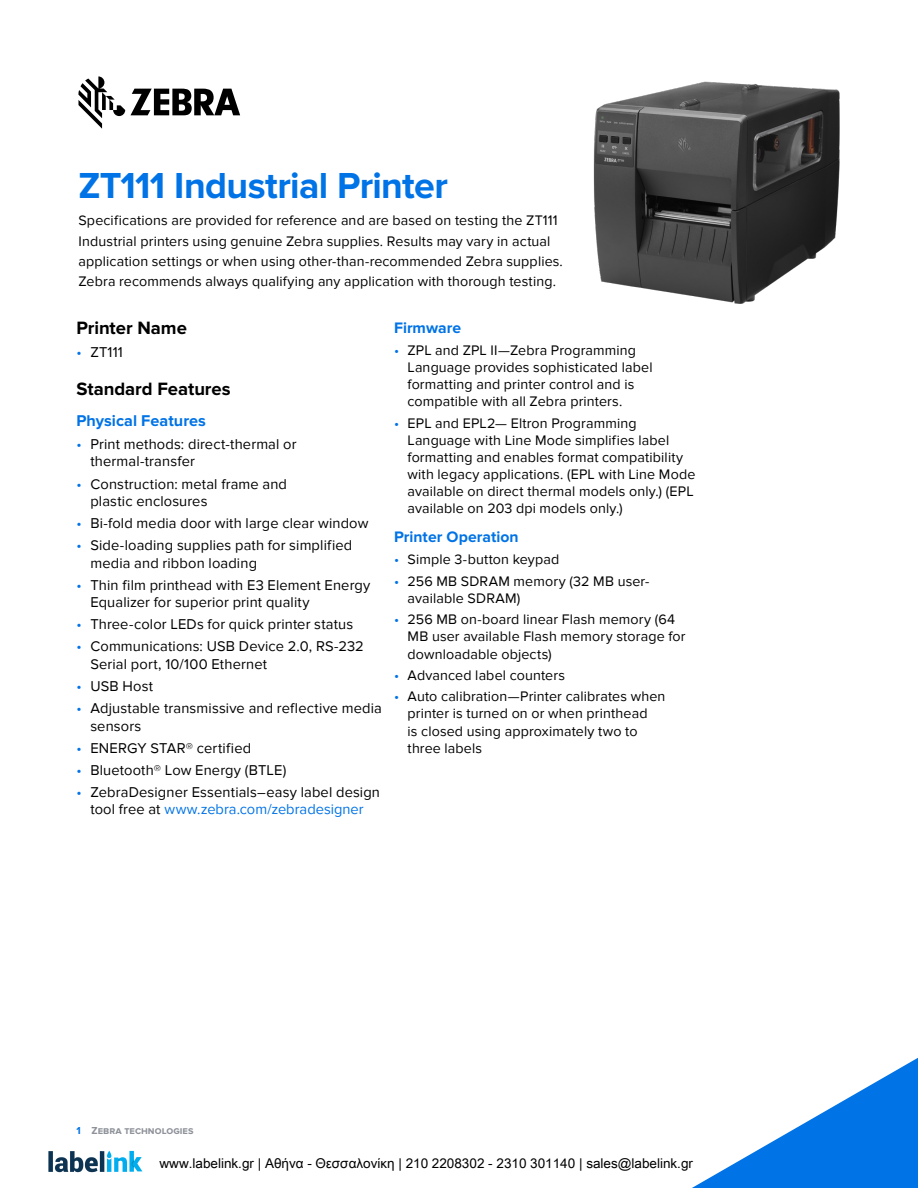
<style>
.page{position:relative;width:918px;height:1188px;background:#fff}
.page>*{position:absolute;margin:0;border:0;box-sizing:border-box;transform-origin:0 0}
.t1{font:700 37.5px "Proxima Nova";letter-spacing:-.02em;color:#0073e6}
.t2{font:700 18.45px "Proxima Nova";letter-spacing:-.005em;color:#000}
.t3{font:700 16.2px "Proxima Nova";color:#0073e6}
.t4{font:700 15.75px "Proxima Nova";color:#0073e6}
.t5{font:14.7px/17.5px "Proxima Nova";letter-spacing:.01em;color:#000}
.t6{font:14.25px/17.1px "Proxima Nova";letter-spacing:.01em;color:#000}
.t7{font:700 10.5px "Proxima Nova";color:#8e9299}
.s1{color:#0073e6}
</style>
<div class="page">
<img style="left:593px;top:81px;width:247px;height:223px">
<svg style="left:692px;top:1058px;width:226px;height:130px"></svg>
<svg style="left:78px;top:76px;width:162px;height:53px"></svg>
<img style="left:48px;top:1150px;width:95px;height:23px">
<h1 class="t1" style="left:78px;top:169px;width:371px">ZT111 Industrial Printer</h1>
<p class="t6" style="left:78px;top:211px;width:486px;line-height:20.2px">Specifications are provided for reference and are based on testing the ZT111<br>Industrial printers using genuine Zebra supplies. Results may vary in actual application settings or when using other-than-recommended Zebra supplies.<br>Zebra recommends always qualifying any application with thorough testing.</p>
<p class="t4" style="left:394px;top:320px;width:69px">Firmware</p>
<p class="t6" style="left:408px;top:342px;width:247px;text-indent:-13px"><span class="s1">•</span> ZPL and ZPL II—Zebra Programming Language provides sophisticated label formatting and printer control and is compatible with all Zebra printers.</p>
<p class="t6" style="left:408px;top:415px;width:289px;text-indent:-13px"><span class="s1">•</span> EPL and EPL2— Eltron Programming Language with Line Mode simplifies label formatting and enables format compatibility with legacy applications. (EPL with Line Mode available on direct thermal models only.) (EPL available on 203 dpi models only.)</p>
<p class="t4" style="left:394px;top:529px;width:126px">Printer Operation</p>
<p class="t6" style="left:394px;top:551px;width:167px"><span class="s1">•</span> Simple 3-button keypad</p>
<p class="t6" style="left:408px;top:573px;width:243px;text-indent:-13px"><span class="s1">•</span> 256 MB SDRAM memory (32 MB user&shy;available SDRAM)</p>
<p class="t6" style="left:408px;top:611px;width:279px;text-indent:-13px"><span class="s1">•</span> 256 MB on-board linear Flash memory (64<br>MB user available Flash memory storage for downloadable objects)</p>
<p class="t6" style="left:394px;top:667px;width:172px"><span class="s1">•</span> Advanced label counters</p>
<p class="t6" style="left:408px;top:688px;width:259px;text-indent:-13px"><span class="s1">•</span> Auto calibration—Printer calibrates when printer is turned on or when printhead<br>is closed using approximately two to three labels</p>
<p class="t2" style="left:77px;top:320px;width:112px">Printer Name</p>
<p class="t5" style="left:77px;top:344px;width:48px"><span class="s1">•</span> ZT111</p>
<p class="t2" style="left:77px;top:381px;width:156px">Standard Features</p>
<p class="t3" style="left:77px;top:413px;width:131px">Physical Features</p>
<p class="t5" style="left:90px;top:435px;width:208px;text-indent:-14px"><span class="s1">•</span> Print methods: direct-thermal or thermal-transfer</p>
<p class="t5" style="left:90px;top:475px;width:198px;text-indent:-14px"><span class="s1">•</span> Construction: metal frame and plastic enclosures</p>
<p class="t5" style="left:77px;top:515px;width:293px"><span class="s1">•</span> Bi-fold media door with large clear window</p>
<p class="t5" style="left:90px;top:537px;width:263px;text-indent:-14px"><span class="s1">•</span> Side-loading supplies path for simplified media and ribbon loading</p>
<p class="t5" style="left:90px;top:576px;width:282px;text-indent:-14px"><span class="s1">•</span> Thin film printhead with E3 Element Energy<br>Equalizer for superior print quality</p>
<p class="t5" style="left:77px;top:616px;width:278px"><span class="s1">•</span> Three-color LEDs for quick printer status</p>
<p class="t5" style="left:90px;top:638px;width:275px;text-indent:-14px"><span class="s1">•</span> Communications: USB Device 2.0, RS-232<br>Serial port, 10/100 Ethernet</p>
<p class="t5" style="left:77px;top:678px;width:78px"><span class="s1">•</span> USB Host</p>
<p class="t5" style="left:90px;top:700px;width:293px;text-indent:-14px"><span class="s1">•</span> Adjustable transmissive and reflective media sensors</p>
<p class="t5" style="left:77px;top:739px;width:176px"><span class="s1">•</span> ENERGY STAR® certified</p>
<p class="t5" style="left:77px;top:761px;width:211px"><span class="s1">•</span> Bluetooth® Low Energy (BTLE)</p>
<p class="t5" style="left:77px;top:783px;width:305px;text-align:center"><span class="s1">•</span> ZebraDesigner Essentials–easy label design tool free at <span class="s1">www.zebra.com/zebradesigner</span></p>
<p class="t7" style="left:77px;top:1125px;width:118px"><span class="s1">1</span> Zebra technologies</p>
</div>
